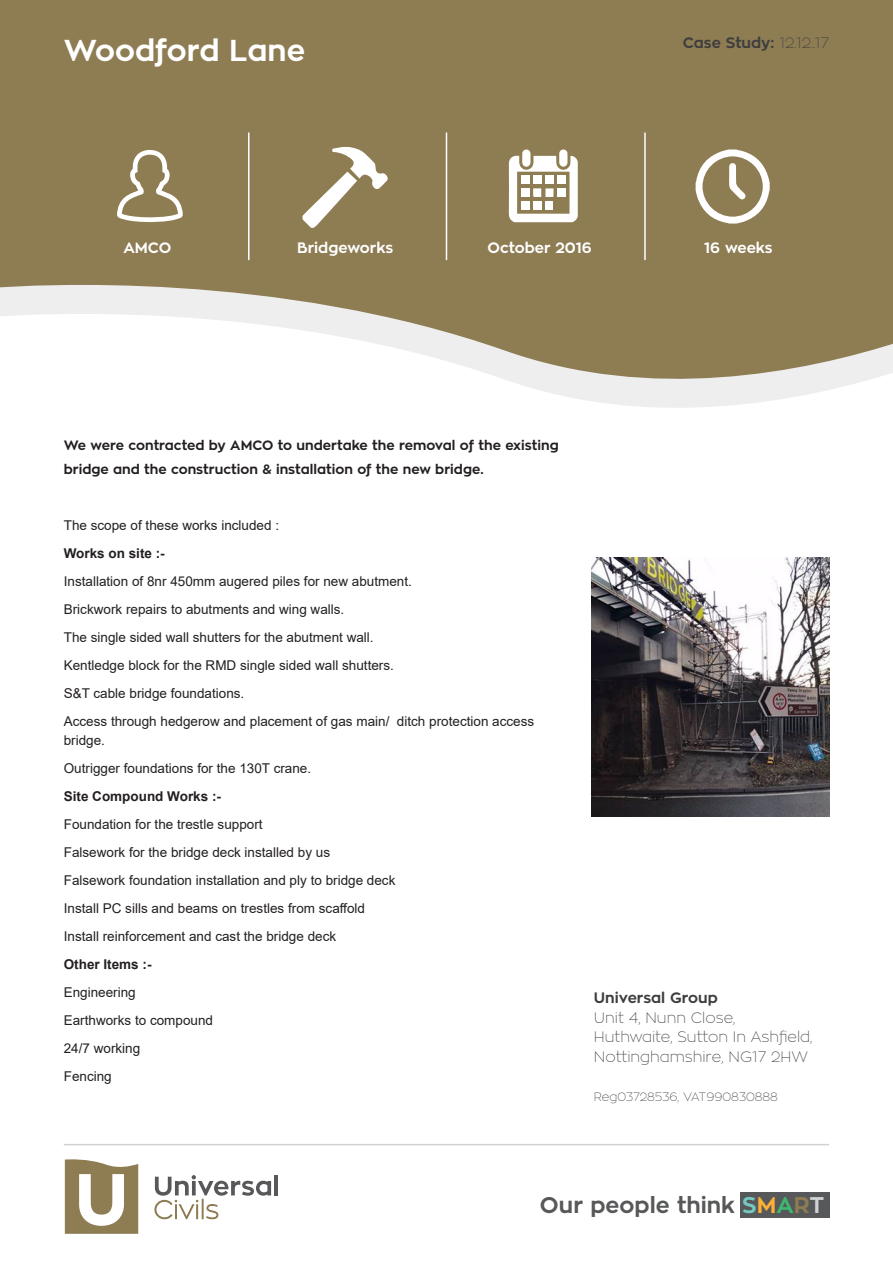
<style>
.page{position:relative;width:893px;height:1263px;background:#fff}
.page>*{position:absolute;margin:0;border:0;box-sizing:border-box;transform-origin:0 0}
.t1{font:700 30px "Zona Pro";color:#fff}
.t2{font:700 22.5px "Zona Pro";color:#57585a}
.t3{font:100 15px/19.5px "Zona Pro";color:#3e3e3f}
.t4{font:700 15px "Zona Pro";color:#3e3e3f}
.t5{font:700 15px "Zona Pro";color:#fff}
.t6{font:13.5px/19.5px "Arial";color:#231f20}
.t7{font:700 13.5px/24px "Zona Pro";color:#231f20}
.t8{font:700 13.5px "Arial";color:#231f20}
.t9{font:100 12px "Zona Pro";color:#3e3e3f}
.s1{font-weight:100}
.s2{color:#74cac1}
.s3{color:#fbb036}
.s4{color:#3db870}
.s5{color:#8e7c53}
.s6{color:#d1d2d4}
</style>
<div class="page">
<hr style="left:64px;top:1144px;width:765px;height:1px;background:#d1d2d4">
<svg style="left:65px;top:1159px;width:73px;height:75px"></svg>
<hr style="left:274px;top:1175px;width:4px;height:20px;background:#57585a">
<svg style="left:154px;top:1175px;width:117px;height:44px"></svg>
<div style="left:0;top:0;width:893px;height:271px;background:#8e7c53"></div>
<svg style="left:0;top:271px;width:893px;height:137px"></svg>
<hr style="left:248px;top:133px;width:1px;height:127px;background:#fff">
<hr style="left:446px;top:133px;width:1px;height:127px;background:#fff">
<hr style="left:644px;top:133px;width:2px;height:127px;background:#fff">
<svg style="left:696px;top:149px;width:74px;height:75px"></svg>
<svg style="left:509px;top:149px;width:69px;height:73px"></svg>
<div style="left:521px;top:201px;width:8px;height:9px;background:#fff"></div>
<div style="left:558px;top:176px;width:8px;height:8px;background:#fff"></div>
<div style="left:545px;top:176px;width:8px;height:8px;background:#fff"></div>
<div style="left:533px;top:176px;width:8px;height:8px;background:#fff"></div>
<div style="left:521px;top:176px;width:8px;height:8px;background:#fff"></div>
<div style="left:533px;top:201px;width:8px;height:9px;background:#fff"></div>
<div style="left:545px;top:201px;width:8px;height:9px;background:#fff"></div>
<svg style="left:114px;top:78px;width:72px;height:330px"></svg>
<svg style="left:303px;top:147px;width:85px;height:81px"></svg>
<img style="left:592px;top:557px;width:237px;height:259px">
<div style="left:740px;top:1193px;width:89px;height:25px;background:#57585a"></div>
<p class="t1" style="left:64px;top:30px;width:243px">Woodford Lane</p>
<p class="t4" style="left:683px;top:33px;width:148px">Case Study: <span class="s1">12.12..17</span></p>
<p class="t5" style="left:123px;top:238px;width:50px">AMCO</p>
<p class="t5" style="left:297px;top:238px;width:98px">Bridgeworks</p>
<p class="t5" style="left:488px;top:238px;width:106px">October 2016</p>
<p class="t5" style="left:704px;top:238px;width:70px">16 weeks</p>
<p class="t7" style="left:64px;top:433px;width:496px">We were contracted by AMCO to undertake the removal of the existing bridge and the construction &amp; installation of the new bridge.</p>
<p class="t6" style="left:64px;top:515px;width:217px">The scope of these works included :</p>
<p class="t8" style="left:64px;top:543px;width:103px">Works on site :-</p>
<p class="t6" style="left:64px;top:571px;width:350px">Installation of 8nr 450mm augered piles for new abutment.</p>
<p class="t6" style="left:64px;top:599px;width:282px">Brickwork repairs to abutments and wing walls.</p>
<p class="t6" style="left:64px;top:627px;width:311px">The single sided wall shutters for the abutment wall.</p>
<p class="t6" style="left:64px;top:655px;width:332px">Kentledge block for the RMD single sided wall shutters.</p>
<p class="t6" style="left:64px;top:683px;width:182px">S&amp;T cable bridge foundations.</p>
<p class="t6" style="left:64px;top:711px;width:472px">Access through hedgerow and placement of gas main/ ditch protection access bridge.</p>
<p class="t6" style="left:64px;top:759px;width:249px">Outrigger foundations for the 130T crane.</p>
<p class="t8" style="left:64px;top:787px;width:159px">Site Compound Works :-</p>
<p class="t6" style="left:64px;top:815px;width:200px">Foundation for the trestle support</p>
<p class="t6" style="left:64px;top:843px;width:268px">Falsework for the bridge deck installed by us</p>
<p class="t6" style="left:64px;top:871px;width:333px">Falsework foundation installation and ply to bridge deck</p>
<p class="t6" style="left:64px;top:899px;width:303px">Install PC sills and beams on trestles from scaffold</p>
<p class="t6" style="left:64px;top:927px;width:274px">Install reinforcement and cast the bridge deck</p>
<p class="t8" style="left:64px;top:955px;width:89px">Other Items :-</p>
<p class="t6" style="left:64px;top:983px;width:74px">Engineering</p>
<p class="t6" style="left:64px;top:1011px;width:151px">Earthworks to compound</p>
<p class="t6" style="left:64px;top:1039px;width:78px">24/7 working</p>
<p class="t6" style="left:64px;top:1067px;width:50px">Fencing</p>
<p class="t4" style="left:594px;top:988px;width:126px">Universal Group</p>
<p class="t3" style="left:594px;top:1007px;width:220px">Unit 4, Nunn Close,<br>Huthwaite, Sutton In Ashfield,<br>Nottinghamshire, NG17 2HW</p>
<p class="t9" style="left:594px;top:1089px;width:185px">Reg03728536, VAT990830888</p>
<p class="t2" style="left:540px;top:1190px;width:286px">Our people think <span class="s2">S</span><span class="s3">M</span><span class="s4">A</span><span class="s5">R</span><span class="s6">T</span></p>
</div>
